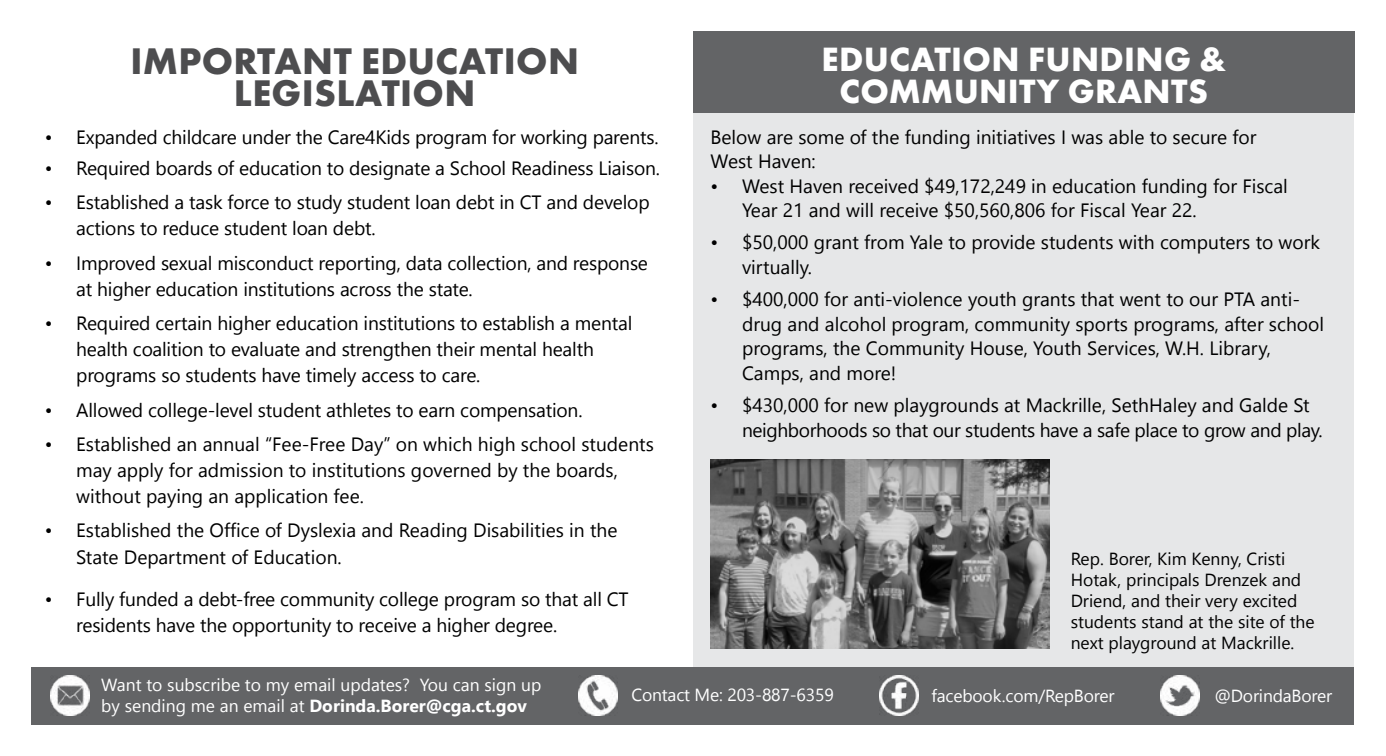
<style>
.page{position:relative;width:1386px;height:756px;background:#fff}
.page>*{position:absolute;margin:0;border:0;box-sizing:border-box;transform-origin:0 0}
.t1{font:700 38.5px/31.5px "Futura PT";letter-spacing:.01em;color:#4d4d4f;text-align:center}
.t2{font:700 35px/31.5px "Futura PT";letter-spacing:.01em;color:#fff;text-align:center}
.t3{font:19.25px/26.2px "Leelawadee UI";letter-spacing:-.01em;color:#000}
.t4{font:17.5px/21px "Leelawadee UI";letter-spacing:-.01em;color:#fff}
.t5{font:17.5px/21px "Leelawadee UI";color:#000}
.s1{font-weight:700}
</style>
<div class="page">
<div style="left:693px;top:32px;width:661px;height:668px;background:#e6e7e8"></div>
<div style="left:32px;top:667px;width:1322px;height:57px;background:#636466"></div>
<img style="left:50px;top:676px;width:39px;height:39px">
<img style="left:579px;top:676px;width:39px;height:39px">
<img style="left:879px;top:676px;width:39px;height:39px">
<img style="left:1161px;top:676px;width:39px;height:39px">
<img style="left:711px;top:460px;width:339px;height:189px">
<div style="left:693px;top:32px;width:661px;height:81px;background:#636466"></div>
<h1 class="t1" style="left:130px;top:44px;width:450px">IMPORTANT EDUCATION<br>LEGISLATION</h1>
<p class="t3" style="left:45px;top:123px;width:615px">• Expanded childcare under the Care4Kids program for working parents.</p>
<p class="t3" style="left:45px;top:154px;width:617px">• Required boards of education to designate a School Readiness Liaison.</p>
<p class="t3" style="left:76px;top:188px;width:575px;text-indent:-31px">• Established a task force to study student loan debt in CT and develop actions to reduce student loan debt.</p>
<p class="t3" style="left:76px;top:249px;width:573px;text-indent:-31px">• Improved sexual misconduct reporting, data collection, and response at higher education institutions across the state.</p>
<p class="t3" style="left:76px;top:309px;width:558px;text-indent:-31px">• Required certain higher education institutions to establish a mental health coalition to evaluate and strengthen their mental health programs so students have timely access to care.</p>
<p class="t3" style="left:45px;top:396px;width:539px">• Allowed college-level student athletes to earn compensation.</p>
<p class="t3" style="left:76px;top:430px;width:579px;text-indent:-31px">• Established an annual “Fee-Free Day” on which high school students may apply for admission to institutions governed by the boards, without paying an application fee.</p>
<p class="t3" style="left:76px;top:516px;width:543px;text-indent:-31px">• Established the Office of Dyslexia and Reading Disabilities in the<br>State Department of Education.</p>
<p class="t3" style="left:76px;top:585px;width:554px;text-indent:-31px">• Fully funded a debt-free community college program so that all CT residents have the opportunity to receive a higher degree.</p>
<h2 class="t2" style="left:822px;top:43px;width:406px">EDUCATION FUNDING &amp;<br>COMMUNITY GRANTS</h2>
<p class="t3" style="left:711px;top:123px;width:547px;line-height:24.5px">Below are some of the funding initiatives I was able to secure for<br>West Haven:</p>
<p class="t3" style="left:742px;top:172px;width:547px;line-height:24.5px;text-indent:-31px">• West Haven received $49,172,249 in education funding for Fiscal<br>Year 21 and will receive $50,560,806 for Fiscal Year 22.</p>
<p class="t3" style="left:742px;top:229px;width:580px;line-height:24.5px;text-indent:-31px">• $50,000 grant from Yale to provide students with computers to work virtually.</p>
<p class="t3" style="left:742px;top:286px;width:584px;line-height:24.5px;text-indent:-31px">• $400,000 for anti-violence youth grants that went to our PTA anti&shy;drug and alcohol program, community sports programs, after school programs, the Community House, Youth Services, W.H. Library, Camps, and more!</p>
<p class="t3" style="left:742px;top:392px;width:582px;line-height:24.5px;text-indent:-31px">• $430,000 for new playgrounds at Mackrille, SethHaley and Galde St neighborhoods so that our students have a safe place to grow and play.</p>
<p class="t5" style="left:1071px;top:547px;width:246px">Rep. Borer, Kim Kenny, Cristi<br>Hotak, principals Drenzek and<br>Driend, and their very excited students stand at the site of the next playground at Mackrille.</p>
<p class="t4" style="left:101px;top:674px;width:442px">Want to subscribe to my email updates? You can sign up by sending me an email at <span class="s1">Dorinda.Borer@cga.ct.gov</span></p>
<p class="t4" style="left:631px;top:683px;width:204px">Contact Me: 203-887-6359</p>
<p class="t4" style="left:932px;top:684px;width:185px">facebook.com/RepBorer</p>
<p class="t4" style="left:1214px;top:684px;width:119px">@DorindaBorer</p>
</div>
